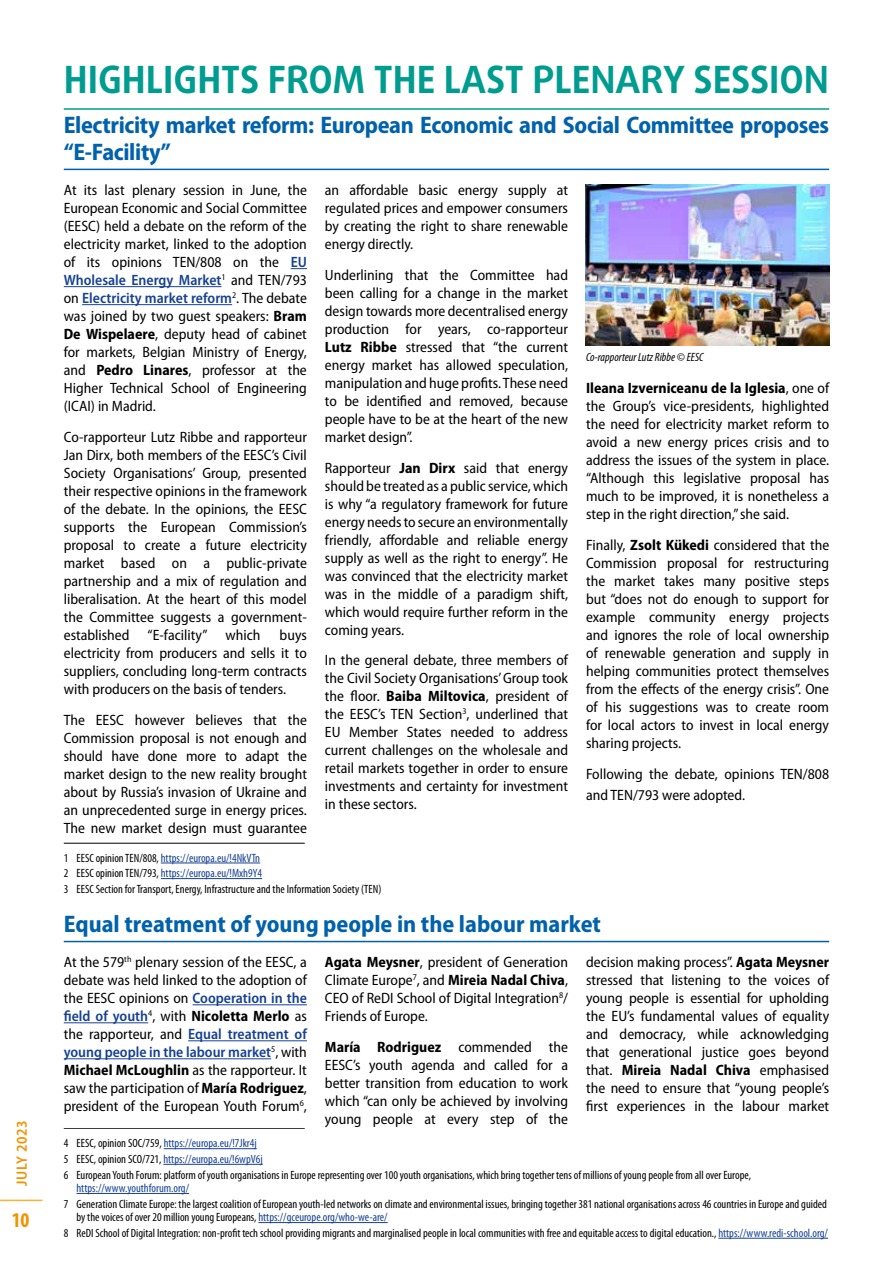
<style>
.page{position:relative;width:893px;height:1263px;background:#fff}
.page>*{position:absolute;margin:0;border:0;box-sizing:border-box;transform-origin:0 0}
.t1{font:700 37.5px "Daxline Pro";color:#009c90}
.t2{font:700 semi-condensed 24px/27px "Myriad Pro";letter-spacing:-.015em;color:#0061ad}
.t3{font:700 condensed 21px "Myriad Pro";color:#f39200}
.t4{font:semi-condensed 15px/18px "Myriad Pro";color:#000;text-align:justify}
.t5{font:600 semi-condensed 15px "Myriad Pro";letter-spacing:.03em;color:#f39200}
.t6{font:condensed 12px/15.6px "Myriad Pro";color:#000}
.t7{font:condensed 12px "Myriad Pro";color:#164194}
.t8{font:italic condensed 12px "Myriad Pro";color:#000}
.s1{font-weight:600;color:#164194}
.s2{font-weight:700}
.s3{color:#164194}
</style>
<div class="page">
<hr style="left:0;top:1199px;width:43px;height:2px;background:#f9b234">
<hr style="left:64px;top:108px;width:765px;height:2px;background:#009c90">
<hr style="left:64px;top:169px;width:765px;height:1px;background:#0061ad">
<hr style="left:161px;top:863px;width:99px;height:1px;background:#164194">
<hr style="left:161px;top:878px;width:101px;height:1px;background:#164194">
<svg style="left:291px;top:268px;width:16px;height:1px"></svg>
<hr style="left:64px;top:286px;width:157px;height:1px;background:#164194">
<hr style="left:82px;top:304px;width:150px;height:1px;background:#164194">
<hr style="left:64px;top:843px;width:241px;height:1px;background:#000">
<hr style="left:64px;top:1128px;width:241px;height:1px;background:#000">
<img style="left:586px;top:185px;width:243px;height:161px">
<hr style="left:64px;top:941px;width:765px;height:1px;background:#0061ad">
<hr style="left:164px;top:1148px;width:93px;height:1px;background:#164194">
<hr style="left:163px;top:1164px;width:100px;height:1px;background:#164194">
<hr style="left:77px;top:1193px;width:112px;height:1px;background:#164194">
<hr style="left:258px;top:1222px;width:130px;height:1px;background:#164194">
<hr style="left:718px;top:1238px;width:110px;height:1px;background:#164194">
<hr style="left:193px;top:1004px;width:114px;height:1px;background:#164194">
<hr style="left:64px;top:1022px;width:84px;height:1px;background:#164194">
<hr style="left:188px;top:1040px;width:119px;height:1px;background:#164194">
<hr style="left:64px;top:1058px;width:207px;height:1px;background:#164194">
<p class="t5" style="left:14px;top:1186px;width:67px;rotate:-90deg">JULY 2023</p>
<h3 class="t3" style="left:12px;top:1208px;width:19px">10</h3>
<h1 class="t1" style="left:64px;top:55px;width:767px">HIGHLIGHTS FROM THE LAST PLENARY SESSION</h1>
<h2 class="t2" style="left:64px;top:112px;width:767px">Electricity market reform: European Economic and Social Committee proposes “E-Facility”</h2>
<p class="t4" style="left:64px;top:181px;width:245px">At its last plenary session in June, the European Economic and Social Committee (EESC) held a debate on the reform of the electricity market, linked to the adoption of its opinions TEN/808 on the <span class="s1">EU Wholesale Energy Market</span><sup>1</sup> and TEN/793 on <span class="s1">Electricity market reform</span><sup>2</sup>. The debate was joined by two guest speakers: <span class="s2">Bram De Wispelaere</span>, deputy head of cabinet for markets, Belgian Ministry of Energy, and <span class="s2">Pedro Linares</span>, professor at the Higher Technical School of Engineering (ICAI) in Madrid.</p>
<p class="t4" style="left:64px;top:428px;width:245px">Co-rapporteur Lutz Ribbe and rapporteur Jan Dirx, both members of the EESC’s Civil Society Organisations’ Group, presented their respective opinions in the framework of the debate. In the opinions, the EESC supports the European Commission’s proposal to create a future electricity market based on a public-private partnership and a mix of regulation and liberalisation. At the heart of this model the Committee suggests a government&shy;established “E-facility” which</p>
<p class="t4" style="left:64px;top:626px;width:245px;text-indent:216px">buys electricity from producers and sells it to suppliers, concluding long-term contracts with producers on the basis of tenders.</p>
<p class="t4" style="left:64px;top:711px;width:245px">The EESC however believes that the Commission proposal is not enough and should have done more to adapt the market design to the new reality brought about by Russia’s invasion of Ukraine and an unprecedented surge in energy prices.<br>The new market design must guarantee</p>
<p class="t4" style="left:325px;top:181px;width:245px">an affordable basic energy supply at regulated prices and empower consumers by creating the right to share renewable energy directly.</p>
<p class="t4" style="left:325px;top:266px;width:245px">Underlining that the Committee had been calling for a change in the market design towards more decentralised energy production for years, co-rapporteur <span class="s2">Lutz Ribbe</span> stressed that “the current energy market has allowed speculation, manipulation and huge profits. These need to be identified and removed, because people have to be at the heart of the new market design”.</p>
<p class="t4" style="left:325px;top:459px;width:245px">Rapporteur <span class="s2">Jan Dirx</span> said that energy should be treated as a public service, which is why “a regulatory framework for future energy needs to secure an environmentally friendly, affordable and reliable energy supply as well as the right to energy”. He was convinced that the electricity market was in the middle of a paradigm shift, which would require further reform in the coming years.</p>
<p class="t4" style="left:325px;top:652px;width:245px">In the general debate, three members of the Civil Society Organisations’ Group took the floor. <span class="s2">Baiba Miltovica</span>, president of the EESC’s TEN Section<sup>3</sup>, underlined that EU Member States needed to address current challenges on the wholesale and retail markets together in order to ensure investments and certainty for investment in these sectors.</p>
<p class="t6" style="left:64px;top:850px;width:319px">1 EESC opinion TEN/808, <span class="s3">https://europa.eu/!4NkVTn<br></span>2 EESC opinion TEN/793, <span class="s3">https://europa.eu/!Mxh9Y4<br></span>3 EESC Section for Transport, Energy, Infrastructure and the Information Society (TEN)</p>
<p class="t8" style="left:586px;top:350px;width:119px">Co-rapporteur Lutz Ribbe © EESC</p>
<p class="t4" style="left:586px;top:379px;width:245px"><span class="s2">Ileana Izverniceanu de la Iglesia</span>, one of the Group’s vice-presidents, highlighted the need for electricity market reform to avoid a new energy prices crisis and to address the issues of the system in place. “Although this legislative proposal has much to be improved, it is nonetheless a step in the right direction,” she said.</p>
<p class="t4" style="left:586px;top:536px;width:245px">Finally, <span class="s2">Zsolt Kükedi</span> considered that the Commission proposal for restructuring the market takes many positive steps but “does not do enough to support for example community energy projects and ignores the role of local ownership of renewable generation and supply in helping communities protect themselves from the effects of the energy crisis”. One of his suggestions was to create room for local actors to invest in local energy sharing projects.</p>
<p class="t4" style="left:586px;top:763px;width:245px;line-height:21px">Following the debate, opinions TEN/808 and TEN/793 were adopted.</p>
<h2 class="t2" style="left:64px;top:911px;width:539px">Equal treatment of young people in the labour market</h2>
<p class="t4" style="left:64px;top:953px;width:245px">At the 579<sup>th</sup> plenary session of the EESC, a debate was held linked to the adoption of the EESC opinions on <span class="s1">Cooperation in the field of youth</span><sup>4</sup>, with <span class="s2">Nicoletta Merlo</span> as the rapporteur, and <span class="s1">Equal treatment of young people in the labour market</span><sup>5</sup>, with <span class="s2">Michael McLoughlin</span> as the rapporteur. It saw the participation of <span class="s2">María Rodriguez</span>, president of the European Youth Forum<sup>6</sup>,</p>
<p class="t4" style="left:325px;top:953px;width:245px"><span class="s2">Agata Meysner</span>, president of Generation Climate Europe<sup>7</sup>, and <span class="s2">Mireia Nadal Chiva</span>, CEO of ReDI School of Digital Integration<sup>8</sup>/ Friends of Europe.</p>
<p class="t4" style="left:325px;top:1038px;width:245px"><span class="s2">María Rodriguez</span> commended the EESC’s youth agenda and called for a better transition from education to work which “can only be achieved by involving young people at every step of the</p>
<p class="t4" style="left:586px;top:953px;width:245px">decision making process”. <span class="s2">Agata Meysner </span>stressed that listening to the voices of young people is essential for upholding the EU’s fundamental values of equality and democracy, while acknowledging that generational justice goes beyond that. <span class="s2">Mireia Nadal Chiva</span> emphasised the need to ensure that “young people’s first experiences in the labour market</p>
<p class="t6" style="left:64px;top:1136px;width:689px">4 EESC, opinion SOC/759, <span class="s3">https://europa.eu/!7Jkr4j<br></span>5 EESC, opinion SCO/721, <span class="s3">https://europa.eu/!6wpV6j<br></span>6 European Youth Forum: platform of youth organisations in Europe representing over 100 youth organisations, which bring together tens of millions of young people from all over Europe,</p>
<p class="t7" style="left:77px;top:1182px;width:114px">https://www.youthforum.org/</p>
<p class="t6" style="left:77px;top:1197px;width:752px;line-height:13.5px;text-indent:-13px">7 Generation Climate Europe: the largest coalition of European youth-led networks on climate and environmental issues, bringing together 381 national organisations across 46 countries in Europe and guided by the voices of over 20 million young Europeans, <span class="s3">https://gceurope.org/who-we-are/</span></p>
<p class="t6" style="left:64px;top:1225px;width:766px">8 ReDI School of Digital Integration: non-profit tech school providing migrants and marginalised people in local communities with free and equitable access to digital education., <span class="s3">https://www.redi-school.org/</span></p>
</div>
